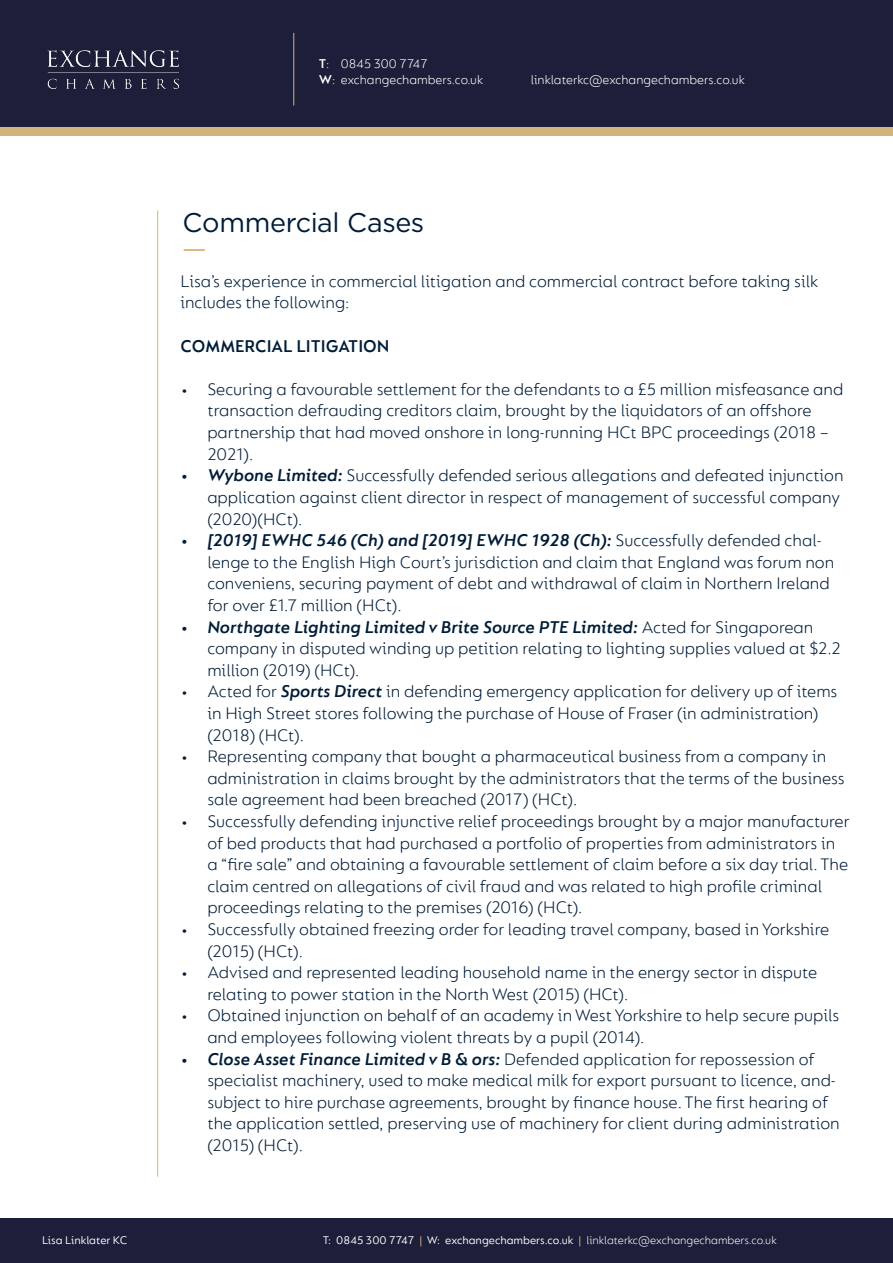
<style>
.page{position:relative;width:893px;height:1263px;background:#fff}
.page>*{position:absolute;margin:0;border:0;box-sizing:border-box;transform-origin:0 0}
.t1{font:27px "Gotham";letter-spacing:-.015em;color:#001c37}
.t2{font:300 18px/21.6px "FS Lucas";color:#001c37}
.t3{font:600 18px "FS Lucas";color:#001c37}
.t4{font:300 13.5px/16.2px "FS Lucas";color:#fff}
.t5{font:12px "FS Lucas";color:#fff}
.s1{font-weight:600}
.s2{font-weight:600;font-style:italic}
.s3{color:#d3b37c}
.s4{font-weight:300}
</style>
<div class="page">
<div style="left:0;top:64px;width:893px;height:72px;background:#d3b37c"></div>
<div style="left:0;top:0;width:893px;height:127px;background:#1d1e39"></div>
<div style="left:0;top:1219px;width:893px;height:44px;background:#1d1e39"></div>
<img style="left:47px;top:50px;width:132px;height:39px">
<hr style="left:293px;top:33px;width:1px;height:73px;background:#d3b37c">
<hr style="left:157px;top:211px;width:1px;height:966px;background:#d3b37c">
<hr style="left:184px;top:249px;width:21px;height:2px;background:#d3b37c">
<p class="t5" style="left:42px;top:1233px;width:87px">Lisa Linklater KC</p>
<p class="t4" style="left:319px;top:55px;width:166px"><span class="s1">T</span>: 0845 300 7747<br><span class="s1">W</span>: exchangechambers.co.uk</p>
<p class="t4" style="left:531px;top:71px;width:216px">linklaterkc@exchangechambers.co.uk</p>
<h1 class="t1" style="left:183px;top:205px;width:243px">Commercial Cases</h1>
<p class="t2" style="left:180px;top:270px;width:639px">Lisa’s experience in commercial litigation and commercial contract before taking silk includes the following:</p>
<p class="t3" style="left:180px;top:335px;width:211px">COMMERCIAL LITIGATION</p>
<p class="t2" style="left:207px;top:378px;width:637px;text-indent:-27px">• Securing a favourable settlement for the defendants to a £5 million misfeasance and transaction defrauding creditors claim, brought by the liquidators of an offshore partnership that had moved onshore in long-running HCt BPC proceedings (2018 – 2021).</p>
<p class="t2" style="left:207px;top:464px;width:638px;text-indent:-27px"><span class="s2">• Wybone Limited:</span> Successfully defended serious allegations and defeated injunction application against client director in respect of management of successful company (2020)(HCt).</p>
<p class="t2" style="left:207px;top:529px;width:628px;text-indent:-27px"><span class="s2">• [2019] EWHC 546 (Ch) and [2019] EWHC 1928 (Ch):</span> Successfully defended chal&shy;lenge to the English High Court’s jurisdiction and claim that England was forum non conveniens, securing payment of debt and withdrawal of claim in Northern Ireland for over £1.7 million (HCt).</p>
<p class="t2" style="left:207px;top:615px;width:635px;text-indent:-27px"><span class="s2">• Northgate Lighting Limited v Brite Source PTE Limited:</span> Acted for Singaporean company in disputed winding up petition relating to lighting supplies valued at $2.2 million (2019) (HCt).</p>
<p class="t2" style="left:207px;top:680px;width:631px;text-indent:-27px">• Acted for <span class="s2">Sports Direct</span> in defending emergency application for delivery up of items in High Street stores following the purchase of House of Fraser (in administration) (2018) (HCt).</p>
<p class="t2" style="left:207px;top:745px;width:639px;text-indent:-27px">• Representing company that bought a pharmaceutical business from a company in administration in claims brought by the administrators that the terms of the business sale agreement had been breached (2017) (HCt).</p>
<p class="t2" style="left:207px;top:810px;width:644px;text-indent:-27px">• Successfully defending injunctive relief proceedings brought by a major manufacturer of bed products that had purchased a portfolio of properties from administrators in a “fire sale” and obtaining a favourable settlement of claim before a six day trial. The claim centred on allegations of civil fraud and was related to high profile criminal proceedings relating to the premises (2016) (HCt).</p>
<p class="t2" style="left:207px;top:918px;width:623px;text-indent:-27px">• Successfully obtained freezing order for leading travel company, based in Yorkshire (2015) (HCt).</p>
<p class="t2" style="left:207px;top:961px;width:611px;text-indent:-27px">• Advised and represented leading household name in the energy sector in dispute relating to power station in the North West (2015) (HCt).</p>
<p class="t2" style="left:207px;top:1004px;width:633px;text-indent:-27px">• Obtained injunction on behalf of an academy in West Yorkshire to help secure pupils and employees following violent threats by a pupil (2014).</p>
<p class="t2" style="left:207px;top:1047px;width:634px;text-indent:-27px"><span class="s2">• Close Asset Finance Limited v B &amp; ors:</span> Defended application for repossession of specialist machinery, used to make medical milk for export pursuant to licence, and&shy;subject to hire purchase agreements, brought by finance house. The first hearing of the application settled, preserving use of machinery for client during administration (2015) (HCt).</p>
<p class="t5" style="left:323px;top:1233px;width:456px">T: 0845 300 7747 <span class="s3">|</span> W: exchangechambers.co.uk <span class="s3">|</span> <span class="s4">linklaterkc@exchangechambers.co.uk</span></p>
</div>
